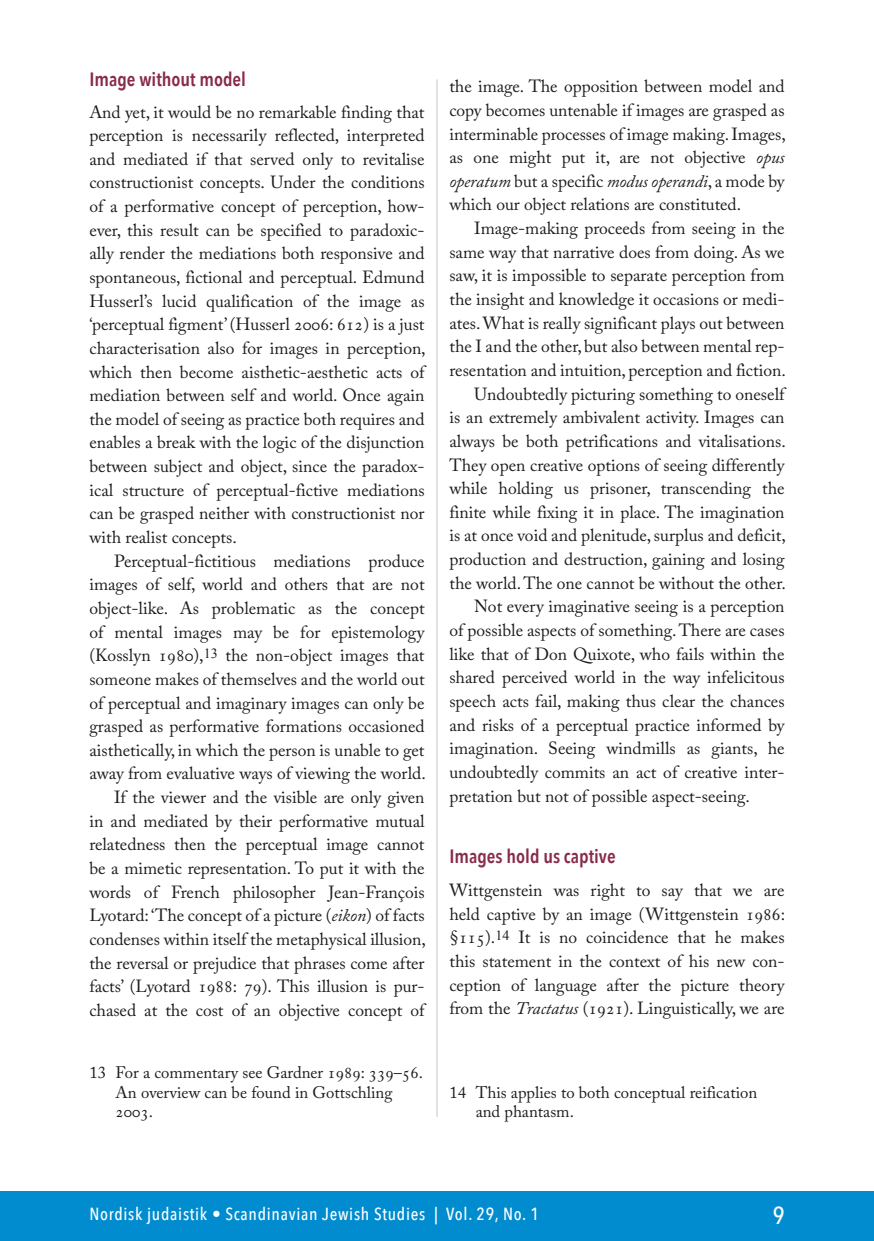
<style>
.page{position:relative;width:874px;height:1241px;background:#fff}
.page>*{position:absolute;margin:0;border:0;box-sizing:border-box;transform-origin:0 0}
.t1{font:500 24.5px "Avenir Next Condensed";color:#fff}
.t2{font:600 19.25px "Avenir Next Condensed";color:#882b4c}
.t3{font:17.5px/23.6px "Adobe Caslon Pro";color:#1d1d1b;text-align:justify}
.t4{font:500 17.5px "Avenir Next Condensed";letter-spacing:.04em;color:#fff}
.t5{font:16.62px/19.2px "Adobe Caslon Pro";color:#1d1d1b}
.s1{font-style:italic}
</style>
<div class="page">
<div style="left:0;top:1191px;width:873px;height:49px;background:#008ccf"></div>
<hr style="left:436px;top:79px;width:1px;height:1037px;background:#d0d0d0">
<p class="t2" style="left:89px;top:63px;width:158px">Image without model</p>
<p class="t3" style="left:89px;top:100px;width:338px;text-align:left">And yet, it would be no remarkable finding that perception is necessarily reflected, interpreted and mediated if that served only to revitalise constructionist concepts. Under the conditions of a performative concept of perception, how&shy;ever, this result can be specified to paradoxic&shy;ally render the mediations both responsive and spontaneous, fictional and perceptual. Edmund Husserl’s lucid qualification of the image as ‘perceptual figment’ (Husserl 2006: 612) is a just characterisation also for images in perception, which then become aisthetic-aesthetic acts of mediation between self and world. Once again the model of seeing as practice both requires and enables a break with the logic of the disjunction between subject and object, since the paradox&shy;ical structure of perceptual-fictive mediations can be grasped neither with constructionist nor with realist concepts.</p>
<p class="t3" style="left:89px;top:548px;width:338px;text-align:right">Perceptual-fictitious mediations produce images of self, world and others that are not object-like. As problematic as the concept of mental images may be for epistemology (Kosslyn 1980),<sup>13</sup> the non-object images that someone makes of themselves and the world out of perceptual and imaginary images can only be grasped as performative formations occasioned aisthetically, in which the person is unable to get away from evaluative ways of viewing the world.<br>If the viewer and the visible are only given<br>in and mediated by their performative mutual relatedness then the perceptual image cannot be a mimetic representation. To put it with the words of French philosopher Jean-François Lyotard: ‘The concept of a picture (<span class="s1">eikon</span>) of facts condenses within itself the metaphysical illusion, the reversal or prejudice that phrases come after facts’ (Lyotard 1988: 79). This illusion is pur&shy;chased at the cost of an objective concept of</p>
<p class="t5" style="left:116px;top:1062px;width:308px;text-indent:-26px">13 For a commentary see Gardner 1989: 339–56.<br>An overview can be found in Gottschling<br>2003.</p>
<p class="t3" style="left:449px;top:74px;width:338px">the image. The opposition between model and copy becomes untenable if images are grasped as interminable processes of image making. Images, as one might put it, are not objective <span class="s1">opus operatum</span> but a specific <span class="s1">modus operandi</span>, a mode by which our object relations are constituted.</p>
<p class="t3" style="left:474px;top:216px;width:312px">Image-making proceeds from seeing in the</p>
<p class="t3" style="left:449px;top:240px;width:336px">same way that narrative does from doing. As we</p>
<p class="t3" style="left:449px;top:263px;width:336px">saw, it is impossible to separate perception from</p>
<p class="t3" style="left:449px;top:287px;width:336px">the insight and knowledge it occasions or medi-</p>
<p class="t3" style="left:449px;top:311px;width:336px">ates. What is really significant plays out between</p>
<p class="t3" style="left:449px;top:334px;width:336px">the I and the other, but also between mental rep-</p>
<p class="t3" style="left:449px;top:358px;width:338px">resentation and intuition, perception and fiction.</p>
<p class="t3" style="left:474px;top:382px;width:312px">Undoubtedly picturing something to oneself</p>
<p class="t3" style="left:449px;top:405px;width:336px">is an extremely ambivalent activity. Images can</p>
<p class="t3" style="left:449px;top:429px;width:338px">always be both petrifications and vitalisations.</p>
<p class="t3" style="left:449px;top:452px;width:336px">They open creative options of seeing differently</p>
<p class="t3" style="left:449px;top:476px;width:336px">while holding us prisoner, transcending the</p>
<p class="t3" style="left:449px;top:500px;width:336px">finite while fixing it in place. The imagination</p>
<p class="t3" style="left:449px;top:523px;width:338px">is at once void and plenitude, surplus and deficit,</p>
<p class="t3" style="left:449px;top:547px;width:336px">production and destruction, gaining and losing</p>
<p class="t3" style="left:449px;top:571px;width:338px">the world. The one cannot be without the other.</p>
<p class="t3" style="left:474px;top:594px;width:312px">Not every imaginative seeing is a perception</p>
<p class="t3" style="left:449px;top:618px;width:336px">of possible aspects of something. There are cases</p>
<p class="t3" style="left:449px;top:641px;width:336px">like that of Don Quixote, who fails within the</p>
<p class="t3" style="left:449px;top:665px;width:336px">shared perceived world in the way infelicitous</p>
<p class="t3" style="left:449px;top:689px;width:336px">speech acts fail, making thus clear the chances</p>
<p class="t3" style="left:449px;top:712px;width:336px">and risks of a perceptual practice informed by</p>
<p class="t3" style="left:449px;top:736px;width:336px">imagination. Seeing windmills as giants, he</p>
<p class="t3" style="left:449px;top:760px;width:336px">undoubtedly commits an act of creative inter-</p>
<p class="t3" style="left:449px;top:783px;width:302px">pretation but not of possible aspect-seeing.</p>
<p class="t2" style="left:449px;top:839px;width:168px">Images hold us captive</p>
<p class="t3" style="left:449px;top:878px;width:337px">Wittgenstein was right to say that we are held captive by an image (Wittgenstein 1986: §115).<sup>14</sup> It is no coincidence that he makes this statement in the context of his new con&shy;ception of language after the picture theory from the <span class="s1">Tractatus</span> (1921). Linguistically, we are</p>
<p class="t5" style="left:475px;top:1082px;width:283px;text-indent:-26px">14 This applies to both conceptual reification and phantasm.</p>
<p class="t4" style="left:89px;top:1203px;width:450px">Nordisk judaistik • Scandinavian Jewish Studies | Vol. 29, No. 1</p>
<h1 class="t1" style="left:772px;top:1200px;width:13px">9</h1>
</div>
